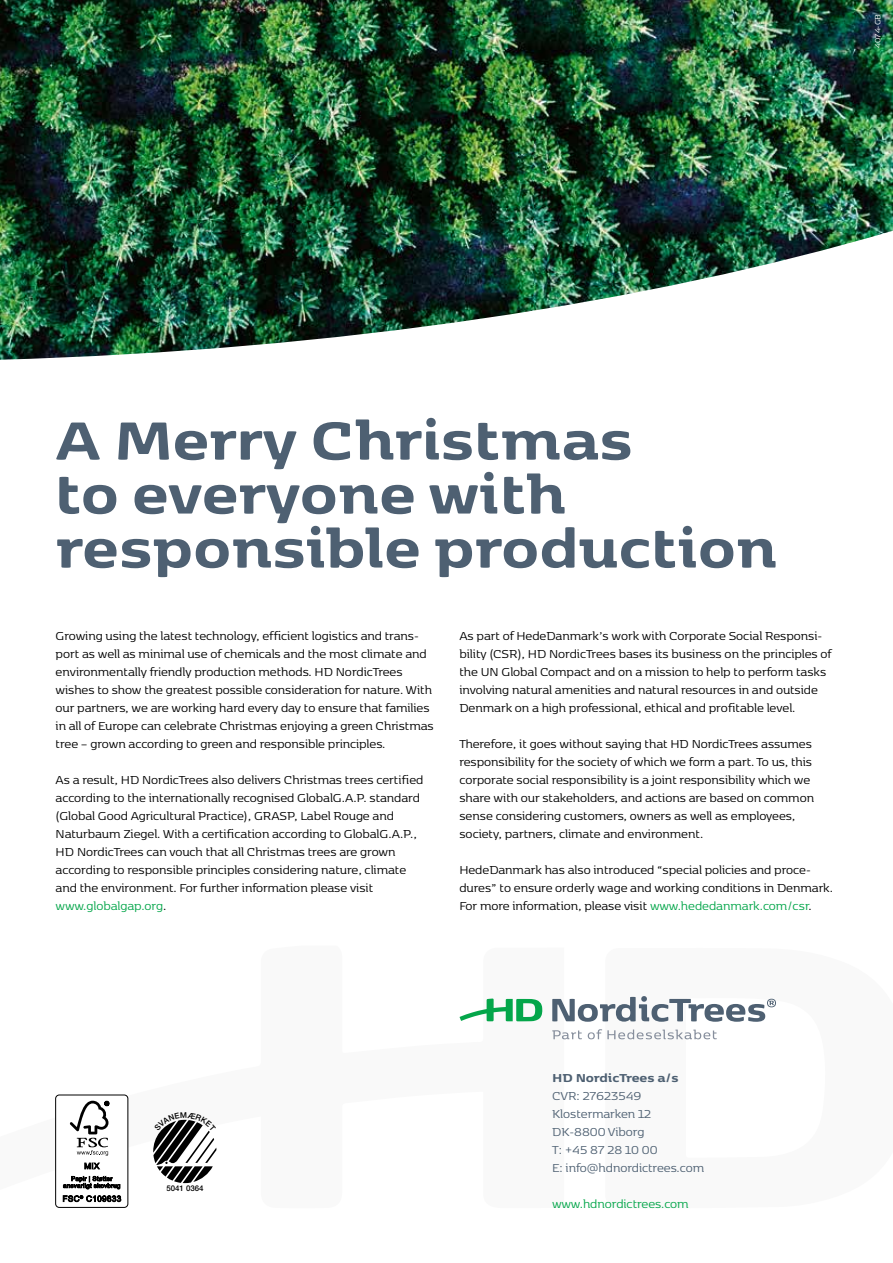
<style>
.page{position:relative;width:893px;height:1263px;background:#fff}
.page>*{position:absolute;margin:0;border:0;box-sizing:border-box;transform-origin:0 0}
.t1{font:700 63px/54px "Kobenhavn HDK";color:#4e6072}
.t2{font:13.5px/18px "Kobenhavn HDK";color:#000}
.t3{font:13.5px/18px "Kobenhavn HDK";color:#4e6072}
.t4{font:13.5px "Kobenhavn HDK";color:#04a64a}
.t5{font:700 13.5px "Kobenhavn HDK";color:#4e6072}
.t6{font:9px "Kobenhavn HDK";color:#fff}
.t7{font:500 7.8px "Helvetica Neue LT Std";color:#000}
.s1{color:#04a64a}
</style>
<div class="page">
<svg style="left:552px;top:996px;width:224px;height:26px"></svg>
<svg style="left:460px;top:998px;width:82px;height:23px"></svg>
<svg style="left:552px;top:1030px;width:30px;height:9px"></svg>
<svg style="left:588px;top:1029px;width:129px;height:10px"></svg>
<img style="left:0;top:0;width:893px;height:360px">
<div style="left:55px;top:1094px;width:73px;height:114px;border:1px solid #000;border-radius:4px"></div>
<svg style="left:70px;top:1101px;width:39px;height:55px"></svg>
<svg style="left:84px;top:1162px;width:16px;height:8px"></svg>
<svg style="left:63px;top:1176px;width:57px;height:13px"></svg>
<svg style="left:63px;top:1195px;width:58px;height:7px"></svg>
<svg style="left:153px;top:1119px;width:63px;height:64px"></svg>
<p class="t6" style="left:872px;top:48px;width:35px;rotate:-90deg">4074-GB</p>
<h1 class="t1" style="left:55px;top:408px;width:723px">A Merry Christmas<br>to everyone with responsible production</h1>
<p class="t2" style="left:56px;top:626px;width:380px">Growing using the latest technology, efficient logistics and trans&shy;port as well as minimal use of chemicals and the most climate and environmentally friendly production methods. HD NordicTrees wishes to show the greatest possible consideration for nature. With our partners, we are working hard every day to ensure that families in all of Europe can celebrate Christmas enjoying a green Christmas tree – grown according to green and responsible principles.</p>
<p class="t2" style="left:56px;top:770px;width:369px">As a result, HD NordicTrees also delivers Christmas trees certified according to the internationally recognised GlobalG.A.P. standard (Global Good Agricultural Practice), GRASP, Label Rouge and Naturbaum Ziegel. With a certification according to GlobalG.A.P., HD NordicTrees can vouch that all Christmas trees are grown according to responsible principles considering nature, climate and the environment. For further information please visit <span class="s1">www.globalgap.org</span>.</p>
<p class="t2" style="left:459px;top:626px;width:374px">As part of HedeDanmark’s work with Corporate Social Responsi&shy;bility (CSR), HD NordicTrees bases its business on the principles of the UN Global Compact and on a mission to help to perform tasks involving natural amenities and natural resources in and outside Denmark on a high professional, ethical and profitable level.</p>
<p class="t2" style="left:459px;top:734px;width:356px">Therefore, it goes without saying that HD NordicTrees assumes responsibility for the society of which we form a part. To us, this corporate social responsibility is a joint responsibility which we share with our stakeholders, and actions are based on common sense considering customers, owners as well as employees, society, partners, climate and environment.</p>
<p class="t2" style="left:459px;top:860px;width:375px">HedeDanmark has also introduced “special policies and proce&shy;dures” to ensure orderly wage and working conditions in Denmark.<br>For more information, please visit <span class="s1">www.hededanmark.com/csr</span>.</p>
<p class="t7" style="left:166px;top:1183px;width:39px">5041 0364</p>
<p class="t5" style="left:552px;top:1067px;width:128px">HD NordicTrees a/s</p>
<p class="t3" style="left:552px;top:1086px;width:154px">CVR: 27623549<br>Klostermarken 12<br>DK-8800 Viborg<br>T: +45 87 28 10 00<br>E: info@hdnordictrees.com</p>
<p class="t4" style="left:552px;top:1195px;width:138px">www.hdnordictrees.com</p>
</div>
